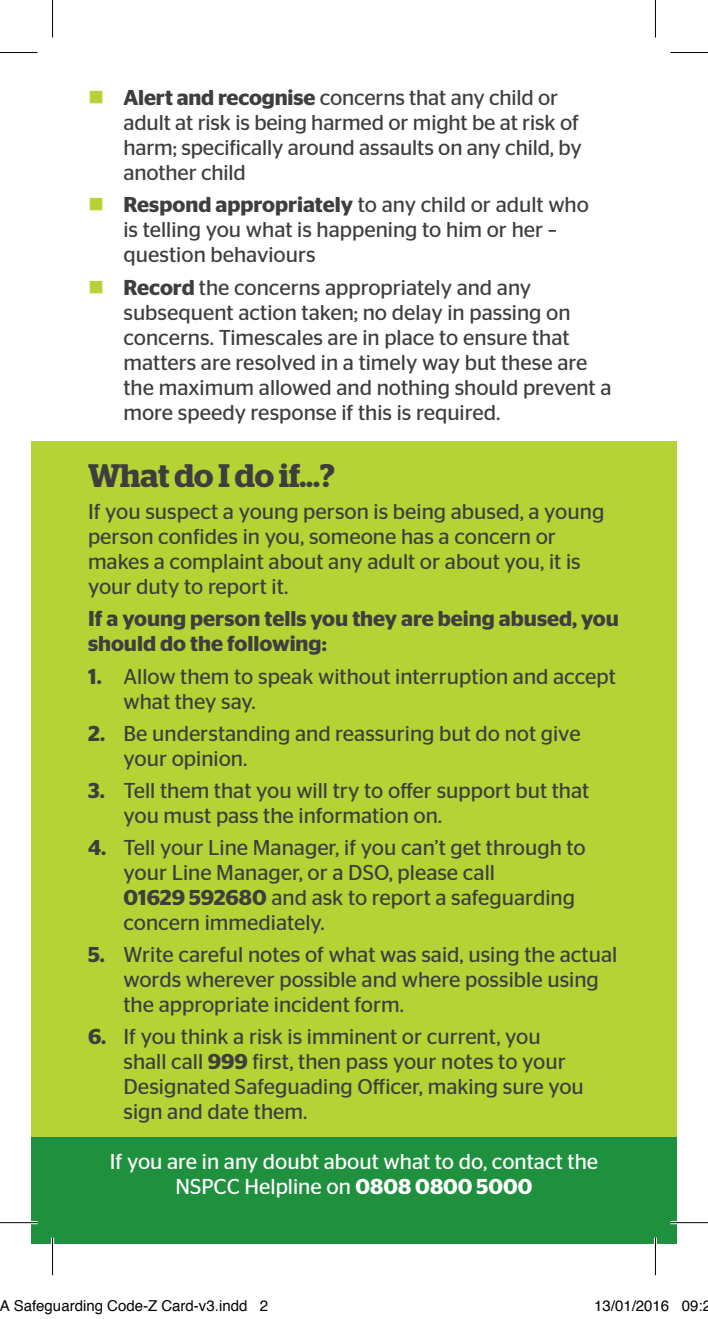
<style>
.page{position:relative;width:708px;height:1319px;background:#fff}
.page>*{position:absolute;margin:0;border:0;box-sizing:border-box;transform-origin:0 0}
.t1{font:600 32.5px "Stag";letter-spacing:-.005em;color:#3e3e3f}
.t2{font:21.5px/25px "Stag Sans";color:#3e3e3f}
.t3{font:21.5px/25px "Stag Sans";color:#fff;text-align:center}
.t4{font:600 21.5px/25px "Stag Sans";color:#3e3e3f}
.t5{font:15px "Helvetica";color:#000}
.s1{font-weight:600}
</style>
<div class="page">
<div style="left:31px;top:441px;width:645px;height:802px;background:#b5d334"></div>
<div style="left:31px;top:1137px;width:645px;height:106px;background:#1f913e"></div>
<hr style="left:0;top:1220px;width:38px;height:3px;background:#fff">
<hr style="left:670px;top:1220px;width:37px;height:3px;background:#fff">
<hr style="left:51px;top:1237px;width:3px;height:37px;background:#fff">
<hr style="left:653px;top:1237px;width:3px;height:37px;background:#fff">
<hr style="left:0;top:52px;width:38px;height:1px;background:#000">
<hr style="left:670px;top:52px;width:37px;height:1px;background:#000">
<hr style="left:0;top:1221px;width:38px;height:1px;background:#000">
<hr style="left:670px;top:1221px;width:37px;height:1px;background:#000">
<hr style="left:52px;top:0;width:1px;height:37px;background:#000">
<hr style="left:52px;top:1237px;width:1px;height:37px;background:#000">
<hr style="left:654px;top:0;width:1px;height:37px;background:#000">
<hr style="left:654px;top:1237px;width:1px;height:37px;background:#000">
<p class="t2" style="left:123px;top:85px;width:459px"><span class="s1">Alert and recognise</span> concerns that any child or adult at risk is being harmed or might be at risk of harm; specifically around assaults on any child, by another child</p>
<p class="t2" style="left:123px;top:192px;width:467px"><span class="s1">Respond appropriately</span> to any child or adult who is telling you what is happening to him or her – question behaviours</p>
<p class="t2" style="left:123px;top:274px;width:489px"><span class="s1">Record</span> the concerns appropriately and any subsequent action taken; no delay in passing on concerns. Timescales are in place to ensure that matters are resolved in a timely way but these are the maximum allowed and nothing should prevent a more speedy response if this is required.</p>
<h1 class="t1" style="left:88px;top:456px;width:248px">What do I do if...?</h1>
<p class="t2" style="left:88px;top:499px;width:517px">If you suspect a young person is being abused, a young person confides in you, someone has a concern or makes a complaint about any adult or about you, it is your duty to report it.</p>
<p class="t4" style="left:88px;top:606px;width:532px">If a young person tells you they are being abused, you should do the following:</p>
<p class="t2" style="left:123px;top:663px;width:493px;text-indent:-35px"><span class="s1">1.</span> Allow them to speak without interruption and accept what they say.</p>
<p class="t2" style="left:123px;top:720px;width:458px;text-indent:-35px"><span class="s1">2.</span> Be understanding and reassuring but do not give your opinion.</p>
<p class="t2" style="left:123px;top:777px;width:467px;text-indent:-35px"><span class="s1">3.</span> Tell them that you will try to offer support but that you must pass the information on.</p>
<p class="t2" style="left:123px;top:834px;width:463px;text-indent:-35px"><span class="s1">4.</span> Tell your Line Manager, if you can’t get through to your Line Manager, or a DSO, please call<br><span class="s1">01629 592680</span> and ask to report a safeguarding concern immediately.</p>
<p class="t2" style="left:123px;top:941px;width:495px;text-indent:-35px"><span class="s1">5.</span> Write careful notes of what was said, using the actual words wherever possible and where possible using the appropriate incident form.</p>
<p class="t2" style="left:123px;top:1023px;width:461px;text-indent:-35px"><span class="s1">6.</span> If you think a risk is imminent or current, you shall call <span class="s1">999</span> first, then pass your notes to your Designated Safeguading Officer, making sure you sign and date them.</p>
<p class="t3" style="left:110px;top:1148px;width:489px">If you are in any doubt about what to do, contact the<br>NSPCC Helpline on <span class="s1">0808 0800 5000</span></p>
<p class="t5" style="left:0;top:1294px;width:270px">A Safeguarding Code-Z Card-v3.indd 2</p>
<p class="t5" style="left:594px;top:1294px;width:118px">13/01/2016 09:2</p>
</div>
